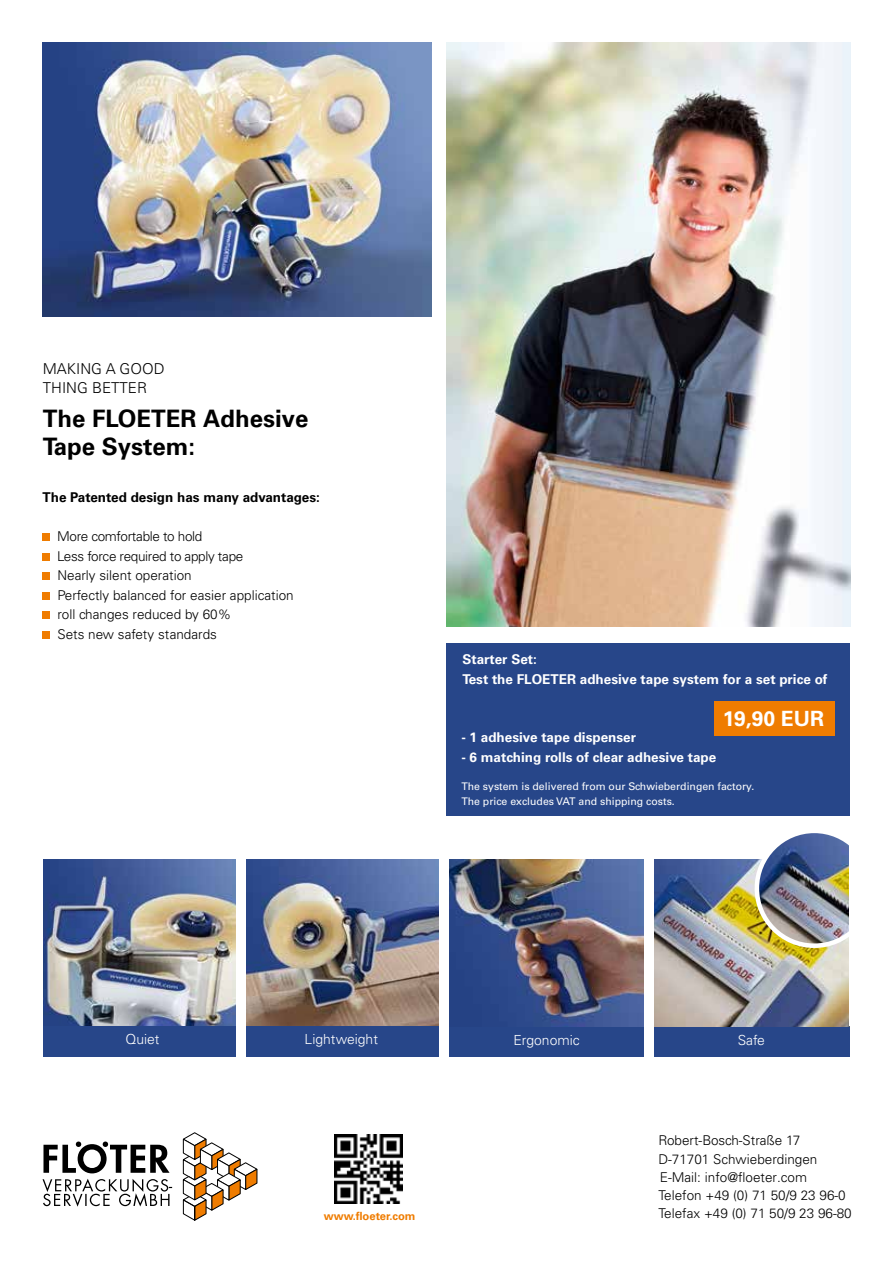
<style>
.page{position:relative;width:893px;height:1263px;background:#fff}
.page>*{position:absolute;margin:0;border:0;box-sizing:border-box;transform-origin:0 0}
.t1{font:700 24px/27.9px "Univers LT Std";color:#000}
.t2{font:700 21px "Univers LT Std";color:#fff}
.t3{font:300 15px/19.5px "Univers LT Std";color:#000}
.t4{font:300 13.95px "Univers LT Std";color:#fff}
.t5{font:300 13.5px/19.5px "Univers LT Std";color:#000}
.t6{font:700 13.5px/19.2px "Univers LT Std";color:#fff}
.t7{font:700 13.5px "Univers LT Std";color:#000}
.t8{font:700 11.25px "Univers LT Std";color:#ef7c00}
.t9{font:10.5px/15px "Univers LT Std";color:#fff}
</style>
<div class="page">
<svg style="left:182px;top:1132px;width:76px;height:88px"></svg>
<svg style="left:43px;top:1179px;width:129px;height:28px"></svg>
<svg style="left:43px;top:1141px;width:127px;height:32px"></svg>
<img style="left:446px;top:43px;width:404px;height:583px">
<img style="left:43px;top:43px;width:389px;height:274px">
<div style="left:43px;top:533px;width:7px;height:8px;background:#ef7c00"></div>
<div style="left:43px;top:553px;width:7px;height:7px;background:#ef7c00"></div>
<div style="left:43px;top:572px;width:7px;height:8px;background:#ef7c00"></div>
<div style="left:43px;top:592px;width:7px;height:7px;background:#ef7c00"></div>
<div style="left:43px;top:611px;width:7px;height:8px;background:#ef7c00"></div>
<div style="left:43px;top:631px;width:7px;height:7px;background:#ef7c00"></div>
<div style="left:446px;top:643px;width:404px;height:173px;background:#274689"></div>
<div style="left:714px;top:702px;width:121px;height:34px;background:#ef7c00"></div>
<img style="left:246px;top:859px;width:193px;height:167px">
<div style="left:246px;top:1026px;width:198px;height:30px;background:#274689"></div>
<div style="left:448px;top:1026px;width:197px;height:30px;background:#274689"></div>
<div style="left:652px;top:1026px;width:198px;height:30px;background:#274689"></div>
<img style="left:449px;top:859px;width:195px;height:167px">
<img style="left:654px;top:859px;width:195px;height:167px">
<div style="left:439px;top:852px;width:10px;height:209px;background:#fff"></div>
<div style="left:644px;top:852px;width:9px;height:209px;background:#fff"></div>
<img style="left:43px;top:859px;width:193px;height:167px">
<div style="left:43px;top:1026px;width:198px;height:30px;background:#274689"></div>
<div style="left:237px;top:850px;width:9px;height:212px;background:#fff"></div>
<img style="left:757px;top:831px;width:115px;height:115px;border-radius:57px">
<div style="left:755px;top:829px;width:119px;height:119px;border:4px solid #fff;border-radius:50%"></div>
<div style="left:849px;top:844px;width:26px;height:182px;background:#fff"></div>
<img style="left:334px;top:1135px;width:69px;height:68px">
<p class="t3" style="left:43px;top:359px;width:123px">MAKING A GOOD<br>THING BETTER</p>
<h1 class="t1" style="left:43px;top:405px;width:267px">The FLOETER Adhesive<br>Tape System:</h1>
<p class="t7" style="left:43px;top:489px;width:279px">The Patented design has many advantages:</p>
<p class="t5" style="left:57px;top:526px;width:238px">More comfortable to hold<br>Less force required to apply tape<br>Nearly silent operation<br>Perfectly balanced for easier application roll changes reduced by 60%<br>Sets new safety standards</p>
<p class="t6" style="left:463px;top:650px;width:366px">Starter Set:<br>Test the FLOETER adhesive tape system for a set price of</p>
<h2 class="t2" style="left:723px;top:706px;width:103px">19,90 EUR</h2>
<p class="t6" style="left:461px;top:728px;width:176px">- 1 adhesive tape dispenser</p>
<p class="t6" style="left:461px;top:748px;width:256px">- 6 matching rolls of clear adhesive tape</p>
<p class="t9" style="left:461px;top:779px;width:294px">The system is delivered from our Schwieberdingen factory.<br>The price excludes VAT and shipping costs.</p>
<p class="t4" style="left:126px;top:1031px;width:35px">Quiet</p>
<p class="t4" style="left:305px;top:1031px;width:75px">Lightweight</p>
<p class="t4" style="left:513px;top:1031px;width:68px">Ergonomic</p>
<p class="t4" style="left:738px;top:1031px;width:29px">Safe</p>
<p class="t5" style="left:658px;top:1131px;width:189px;line-height:18.1px">Robert-Bosch-Straße 17<br>D-71701 Schwieberdingen<br>E-Mail: info@floeter.com<br>Telefon +49 (0) 71 50/9 23 96-0</p>
<p class="t8" style="left:324px;top:1209px;width:93px">www.floeter.com</p>
<p class="t5" style="left:658px;top:1203px;width:195px">Telefax +49 (0) 71 50/9 23 96-80</p>
</div>
